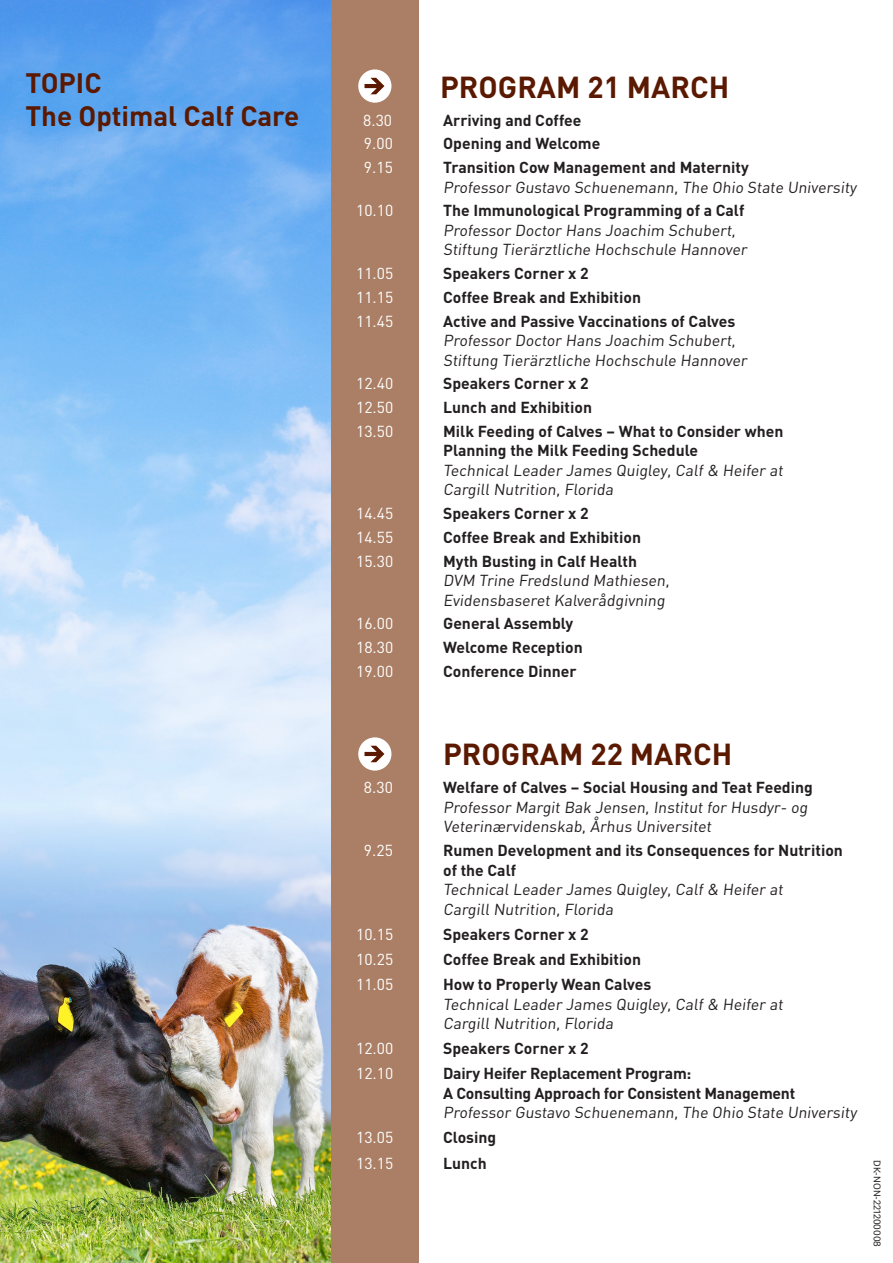
<style>
.page{position:relative;width:893px;height:1263px;background:#fff}
.page>*{position:absolute;margin:0;border:0;box-sizing:border-box;transform-origin:0 0}
.t1{font:700 30px "DIN";color:#5a1900}
.t2{font:700 27.75px/33.3px "DIN";color:#5a1900}
.t3{font:700 15.75px/19.5px "DIN";color:#231f20}
.Namn{font:15.75px/19.5px "DIN";color:#231f20}
.t4{font:15.75px/19.5px "DINOT";color:#231f20}
.t5{font:15.75px "DIN";color:#fff}
.t6{font:9px "Invention";color:#231f20}
.s1{font-weight:700}
.s2{font-weight:400}
</style>
<div class="page">
<img style="left:0;top:0;width:332px;height:806px">
<img style="left:0;top:806px;width:332px;height:457px">
<div style="left:332px;top:0;width:87px;height:1263px;background:#ab7f65"></div>
<div style="left:358px;top:69px;width:33px;height:34px;background:#fff;border-radius:50%"></div>
<svg style="left:364px;top:77px;width:21px;height:18px"></svg>
<div style="left:358px;top:737px;width:33px;height:33px;background:#fff;border-radius:50%"></div>
<svg style="left:364px;top:745px;width:21px;height:18px"></svg>
<p class="t2" style="left:26px;top:65px;width:275px">TOPIC<br>The Optimal Calf Care</p>
<p class="t1" style="left:440px;top:67px;width:291px">PROGRAM 21 MARCH</p>
<p class="t5" style="left:363px;top:110px;width:30px">8.30</p>
<p class="t3" style="left:443px;top:109px;width:140px">Arriving and Coffee</p>
<p class="t5" style="left:364px;top:134px;width:30px">9.00</p>
<p class="t3" style="left:443px;top:133px;width:159px">Opening and Welcome</p>
<p class="t5" style="left:364px;top:158px;width:30px">9.15</p>
<p class="t3" style="left:443px;top:157px;width:307px">Transition Cow Management and Maternity</p>
<p class="Namn" style="left:443px;top:177px;width:417px">Professor Gustavo Schuenemann, The Ohio State University</p>
<p class="t5" style="left:356px;top:201px;width:39px">10.10</p>
<p class="Namn" style="left:443px;top:201px;width:308px"><span class="s1">The Immunological Programming of a Calf<br></span>Professor Doctor Hans Joachim Schubert,<br>Stiftung Tierärztliche Hochschule Hannover</p>
<p class="t5" style="left:356px;top:264px;width:39px">11.05</p>
<p class="t3" style="left:443px;top:263px;width:147px">Speakers Corner x 2</p>
<p class="t5" style="left:356px;top:287px;width:39px">11.15</p>
<p class="t3" style="left:443px;top:287px;width:199px">Coffee Break and Exhibition</p>
<p class="t5" style="left:356px;top:311px;width:39px">11.45</p>
<p class="t3" style="left:443px;top:310px;width:294px">Active and Passive Vaccinations of Calves</p>
<p class="Namn" style="left:443px;top:330px;width:308px">Professor Doctor Hans Joachim Schubert,<br>Stiftung Tierärztliche Hochschule Hannover</p>
<p class="t5" style="left:356px;top:374px;width:39px">12.40</p>
<p class="t3" style="left:443px;top:373px;width:147px">Speakers Corner x 2</p>
<p class="t5" style="left:356px;top:398px;width:39px">12.50</p>
<p class="t3" style="left:443px;top:397px;width:150px">Lunch and Exhibition</p>
<p class="t5" style="left:356px;top:421px;width:39px">13.50</p>
<p class="t3" style="left:443px;top:421px;width:344px">Milk Feeding of Calves – What to Consider when Planning the Milk Feeding Schedule<br><span class="s2">Technical Leader James Quigley, Calf &amp; Heifer at Cargill Nutrition, Florida</span></p>
<p class="t5" style="left:356px;top:504px;width:39px">14.45</p>
<p class="t3" style="left:443px;top:503px;width:147px">Speakers Corner x 2</p>
<p class="t5" style="left:356px;top:527px;width:39px">14.55</p>
<p class="t3" style="left:443px;top:527px;width:199px">Coffee Break and Exhibition</p>
<p class="t5" style="left:356px;top:551px;width:39px">15.30</p>
<p class="t3" style="left:443px;top:550px;width:195px">Myth Busting in Calf Health</p>
<p class="Namn" style="left:443px;top:570px;width:230px">DVM Trine Fredslund Mathiesen,<br>Evidensbaseret Kalverådgivning</p>
<p class="t5" style="left:356px;top:614px;width:39px">16.00</p>
<p class="t3" style="left:443px;top:613px;width:132px">General Assembly</p>
<p class="t5" style="left:356px;top:638px;width:39px">18.30</p>
<p class="t3" style="left:443px;top:637px;width:141px">Welcome Reception</p>
<p class="t5" style="left:356px;top:661px;width:39px">19.00</p>
<p class="t3" style="left:443px;top:661px;width:135px">Conference Dinner</p>
<p class="t1" style="left:443px;top:735px;width:291px">PROGRAM 22 MARCH</p>
<p class="t5" style="left:364px;top:778px;width:30px">8.30</p>
<p class="t4" style="left:443px;top:778px;width:371px"><span class="s1">Welfare of Calves – Social Housing and Teat Feeding<br></span>Professor Margit Bak Jensen, Institut for Husdyr- og<br>Veterinærvidenskab, Århus Universitet</p>
<p class="t5" style="left:364px;top:840px;width:30px">9.25</p>
<p class="t3" style="left:443px;top:840px;width:401px">Rumen Development and its Consequences for Nutrition of the Calf</p>
<p class="Namn" style="left:443px;top:879px;width:344px">Technical Leader James Quigley, Calf &amp; Heifer at<br>Cargill Nutrition, Florida</p>
<p class="t5" style="left:356px;top:924px;width:39px">10.15</p>
<p class="t3" style="left:443px;top:924px;width:147px">Speakers Corner x 2</p>
<p class="t5" style="left:356px;top:949px;width:39px">10.25</p>
<p class="t3" style="left:443px;top:949px;width:199px">Coffee Break and Exhibition</p>
<p class="t5" style="left:356px;top:974px;width:39px">11.05</p>
<p class="t3" style="left:443px;top:974px;width:210px">How to Properly Wean Calves</p>
<p class="Namn" style="left:443px;top:994px;width:344px">Technical Leader James Quigley, Calf &amp; Heifer at<br>Cargill Nutrition, Florida</p>
<p class="t5" style="left:356px;top:1039px;width:39px">12.00</p>
<p class="t3" style="left:443px;top:1038px;width:147px">Speakers Corner x 2</p>
<p class="t5" style="left:356px;top:1064px;width:39px">12.10</p>
<p class="t3" style="left:443px;top:1063px;width:354px">Dairy Heifer Replacement Program:<br>A Consulting Approach for Consistent Management</p>
<p class="Namn" style="left:443px;top:1102px;width:417px">Professor Gustavo Schuenemann, The Ohio State University</p>
<p class="t5" style="left:356px;top:1128px;width:39px">13.05</p>
<p class="t3" style="left:443px;top:1127px;width:55px">Closing</p>
<p class="t5" style="left:356px;top:1153px;width:39px">13.15</p>
<p class="t3" style="left:443px;top:1152px;width:45px">Lunch</p>
<p class="t6" style="left:884px;top:1160px;width:88px;rotate:90deg">DK-NON-221200008</p>
</div>
